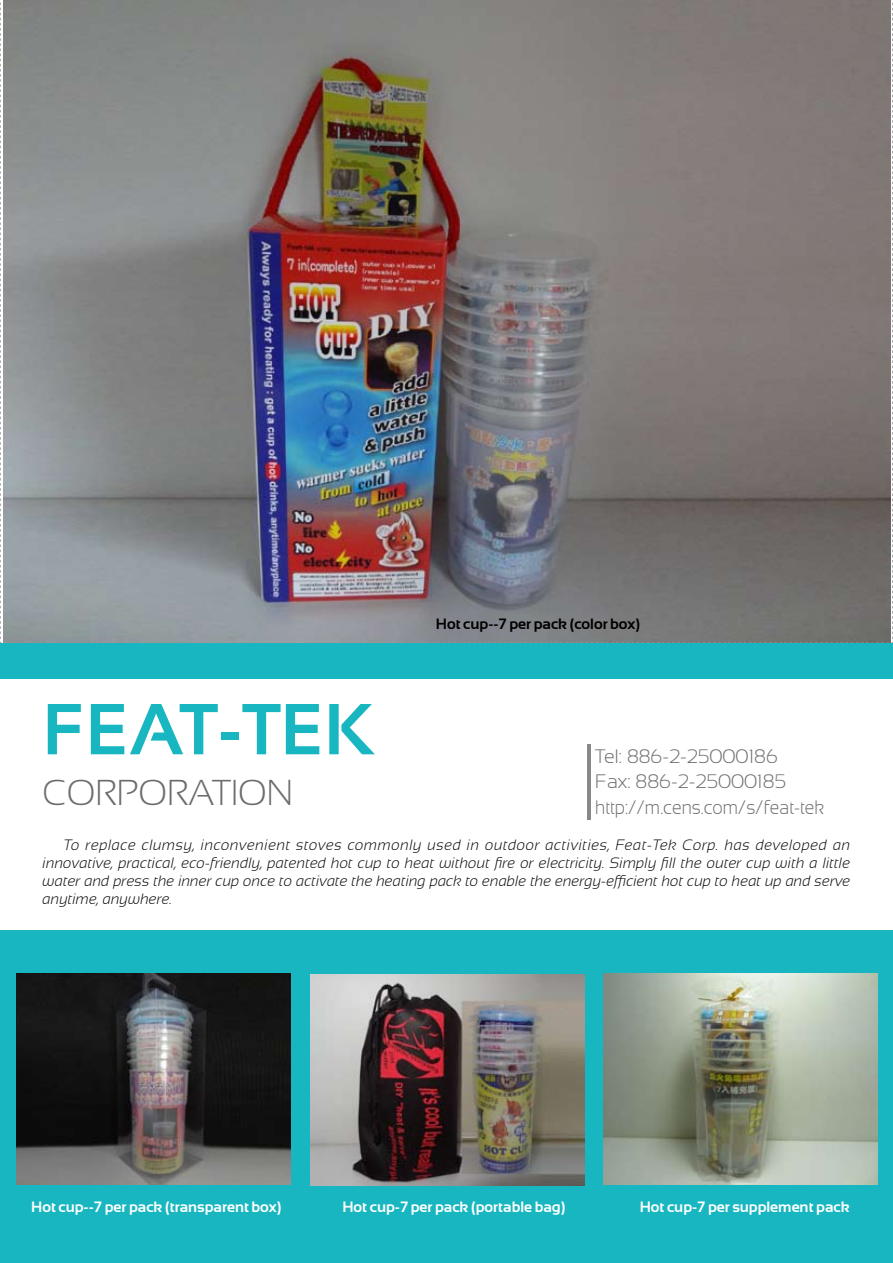
<style>
.page{position:relative;width:893px;height:1263px;background:#fff}
.page>*{position:absolute;margin:0;border:0;box-sizing:border-box;transform-origin:0 0}
.t1{font:700 72px "Sansation";color:#17b6c0}
.t2{font:300 36px "Sansation";color:#6d6c6c}
.t3{font:300 19.5px/25.5px "Sansation";color:#6d6c6c}
.t4{font:italic 300 15px/18px "Sansation";color:#000;text-align:justify}
.t5{font:700 15px "Sansation";color:#fff}
.t6{font:700 15px "Sansation";color:#000}
</style>
<div class="page">
<img style="left:0;top:0;width:893px;height:643px">
<div style="left:0;top:643px;width:893px;height:620px;background:#17b6c0"></div>
<div style="left:0;top:679px;width:893px;height:251px;background:#fff"></div>
<img style="left:17px;top:973px;width:274px;height:212px">
<img style="left:310px;top:974px;width:274px;height:212px">
<img style="left:604px;top:973px;width:274px;height:212px">
<hr style="left:587px;top:744px;width:3px;height:76px;background:#86888a">
<p class="t6" style="left:436px;top:616px;width:206px">Hot cup--7 per pack (color box)</p>
<h1 class="t1" style="left:43px;top:689px;width:334px">FEAT-TEK</h1>
<h2 class="t2" style="left:43px;top:772px;width:252px">CORPORATION</h2>
<h3 class="t3" style="left:595px;top:743px;width:230px">Tel: 886-2-25000186<br>Fax: 886-2-25000185 http://m.cens.com/s/feat-tek</h3>
<p class="t4" style="left:43px;top:835px;width:809px;text-indent:21px">To replace clumsy, inconvenient stoves commonly used in outdoor activities, Feat-Tek Corp. has developed an innovative, practical, eco-friendly, patented hot cup to heat without fire or electricity. Simply fill the outer cup with a little water and press the inner cup once to activate the heating pack to enable the energy-efficient hot cup to heat up and serve anytime, anywhere.</p>
<p class="t5" style="left:31px;top:1199px;width:252px">Hot cup--7 per pack (transparent box)</p>
<p class="t5" style="left:342px;top:1199px;width:225px">Hot cup-7 per pack (portable bag)</p>
<p class="t5" style="left:640px;top:1199px;width:212px">Hot cup-7 per supplement pack</p>
</div>
